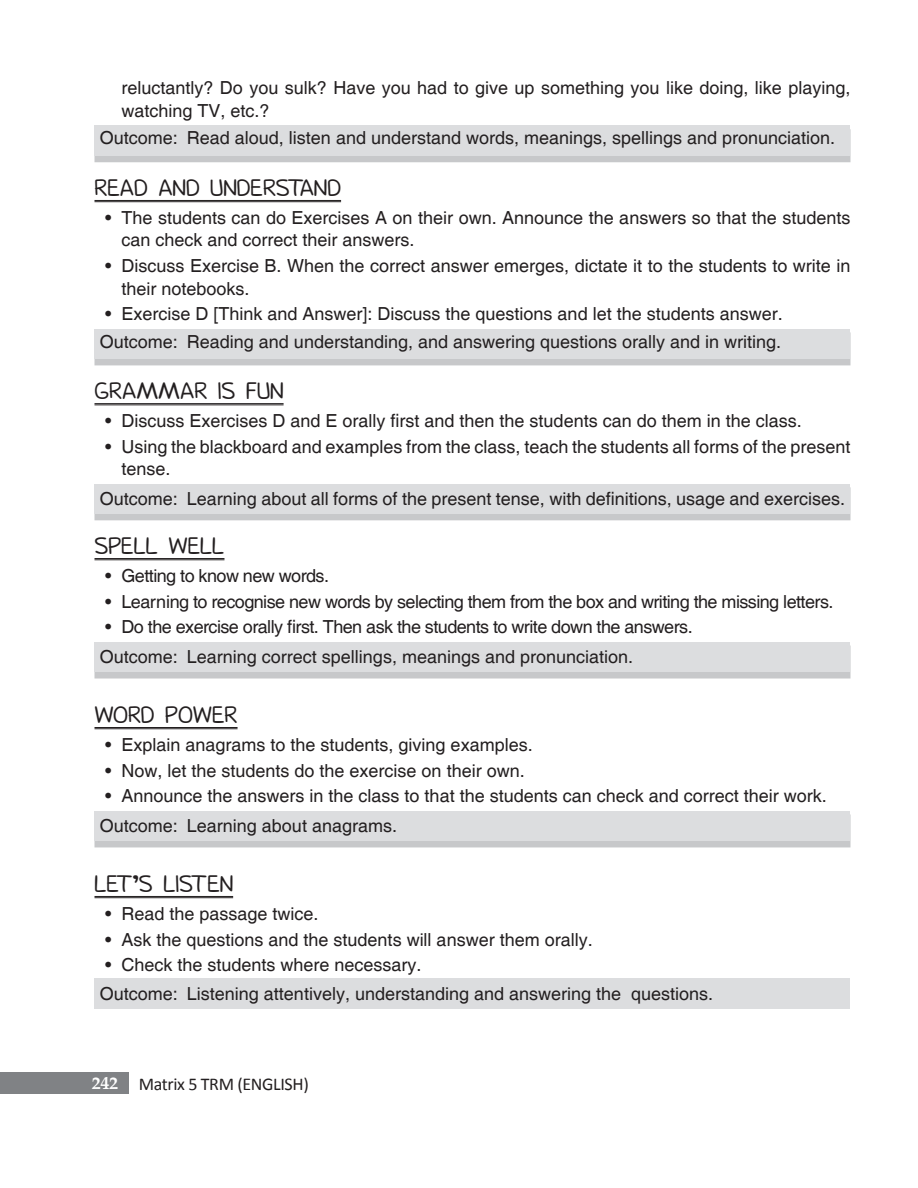
<style>
.page{position:relative;width:918px;height:1188px;background:#fff}
.page>*{position:absolute;margin:0;border:0;box-sizing:border-box;transform-origin:0 0}
.Heading_2{font:21px "Donald";color:#231f20}
.t1{font:18px/22.5px "Helvetica";color:#231f20}
.t2{font:18px "Helvetica";letter-spacing:-.03em;color:#231f20}
.t3{font:18px "Calibri";letter-spacing:-.02em;color:#231f20}
.s1{font-family:"Palatino";font-weight:700;color:#fff}
</style>
<div class="page">
<div style="left:0;top:1072px;width:128px;height:22px;background:#808285"></div>
<div style="left:94px;top:129px;width:756px;height:33px;background:#c7c8ca"></div>
<hr style="left:94px;top:200px;width:247px;height:1px;background:#231f20">
<hr style="left:94px;top:201px;width:247px;height:1px;background:#231f20">
<div style="left:94px;top:332px;width:756px;height:33px;background:#c7c8ca"></div>
<hr style="left:94px;top:403px;width:190px;height:1px;background:#231f20">
<hr style="left:94px;top:405px;width:190px;height:1px;background:#231f20">
<div style="left:94px;top:487px;width:756px;height:33px;background:#c7c8ca"></div>
<hr style="left:94px;top:558px;width:130px;height:1px;background:#231f20">
<hr style="left:94px;top:560px;width:130px;height:1px;background:#231f20">
<div style="left:94px;top:646px;width:756px;height:33px;background:#c7c8ca"></div>
<hr style="left:94px;top:727px;width:144px;height:1px;background:#231f20">
<hr style="left:94px;top:728px;width:144px;height:1px;background:#231f20">
<div style="left:94px;top:814px;width:756px;height:33px;background:#c7c8ca"></div>
<hr style="left:94px;top:896px;width:139px;height:1px;background:#231f20">
<hr style="left:94px;top:897px;width:139px;height:1px;background:#231f20">
<div style="left:94px;top:125px;width:756px;height:31px;background:#dcdddf"></div>
<div style="left:94px;top:329px;width:756px;height:30px;background:#dcdddf"></div>
<div style="left:94px;top:484px;width:756px;height:30px;background:#dcdddf"></div>
<div style="left:94px;top:642px;width:756px;height:30px;background:#dcdddf"></div>
<div style="left:94px;top:811px;width:756px;height:30px;background:#dcdddf"></div>
<div style="left:94px;top:978px;width:756px;height:31px;background:#dcdddf"></div>
<p class="t1" style="left:122px;top:77px;width:730px">reluctantly? Do you sulk? Have you had to give up something you like doing, like playing, watching TV, etc.?</p>
<p class="t1" style="left:100px;top:127px;width:737px">Outcome: Read aloud, listen and understand words, meanings, spellings and pronunciation.</p>
<p class="Heading_2" style="left:94px;top:179px;width:248px">READ AND UNDERSTAND</p>
<p class="t1" style="left:122px;top:207px;width:730px;text-indent:-16px">• The students can do Exercises A on their own. Announce the answers so that the students can check and correct their answers.</p>
<p class="t1" style="left:122px;top:255px;width:730px;text-indent:-16px">• Discuss Exercise B. When the correct answer emerges, dictate it to the students to write in their notebooks.</p>
<p class="t1" style="left:105px;top:303px;width:679px">• Exercise D [Think and Answer]: Discuss the questions and let the students answer.</p>
<p class="t1" style="left:100px;top:331px;width:683px">Outcome: Reading and understanding, and answering questions orally and in writing.</p>
<p class="Heading_2" style="left:94px;top:382px;width:191px">GRAMMAR IS FUN</p>
<p class="t1" style="left:105px;top:410px;width:698px">• Discuss Exercises D and E orally first and then the students can do them in the class.</p>
<p class="t1" style="left:122px;top:436px;width:730px;text-indent:-16px">• Using the blackboard and examples from the class, teach the students all forms of the present tense.</p>
<p class="t1" style="left:100px;top:488px;width:747px">Outcome: Learning about all forms of the present tense, with definitions, usage and exercises.</p>
<p class="Heading_2" style="left:94px;top:537px;width:131px">SPELL WELL</p>
<p class="t2" style="left:105px;top:565px;width:226px">• Getting to know new words.</p>
<p class="t2" style="left:105px;top:591px;width:730px">• Learning to recognise new words by selecting them from the box and writing the missing letters.</p>
<p class="t2" style="left:105px;top:617px;width:589px">• Do the exercise orally first. Then ask the students to write down the answers.</p>
<p class="t1" style="left:100px;top:647px;width:535px">Outcome: Learning correct spellings, meanings and pronunciation.</p>
<p class="Heading_2" style="left:94px;top:706px;width:145px">WORD POWER</p>
<p class="t1" style="left:105px;top:734px;width:429px">• Explain anagrams to the students, giving examples.</p>
<p class="t1" style="left:105px;top:760px;width:421px">• Now, let the students do the exercise on their own.</p>
<p class="t1" style="left:105px;top:786px;width:723px">• Announce the answers in the class to that the students can check and correct their work.</p>
<p class="t1" style="left:100px;top:816px;width:299px">Outcome: Learning about anagrams.</p>
<p class="Heading_2" style="left:94px;top:875px;width:140px">LET’S LISTEN</p>
<p class="t1" style="left:105px;top:903px;width:215px">• Read the passage twice.</p>
<p class="t1" style="left:105px;top:929px;width:489px">• Ask the questions and the students will answer them orally.</p>
<p class="t1" style="left:105px;top:954px;width:318px">• Check the students where necessary.</p>
<p class="t1" style="left:100px;top:983px;width:615px">Outcome: Listening attentively, understanding and answering the questions.</p>
<p class="t3" style="left:92px;top:1073px;width:218px"><span class="s1">242</span> Matrix 5 TRM (ENGLISH)</p>
</div>
